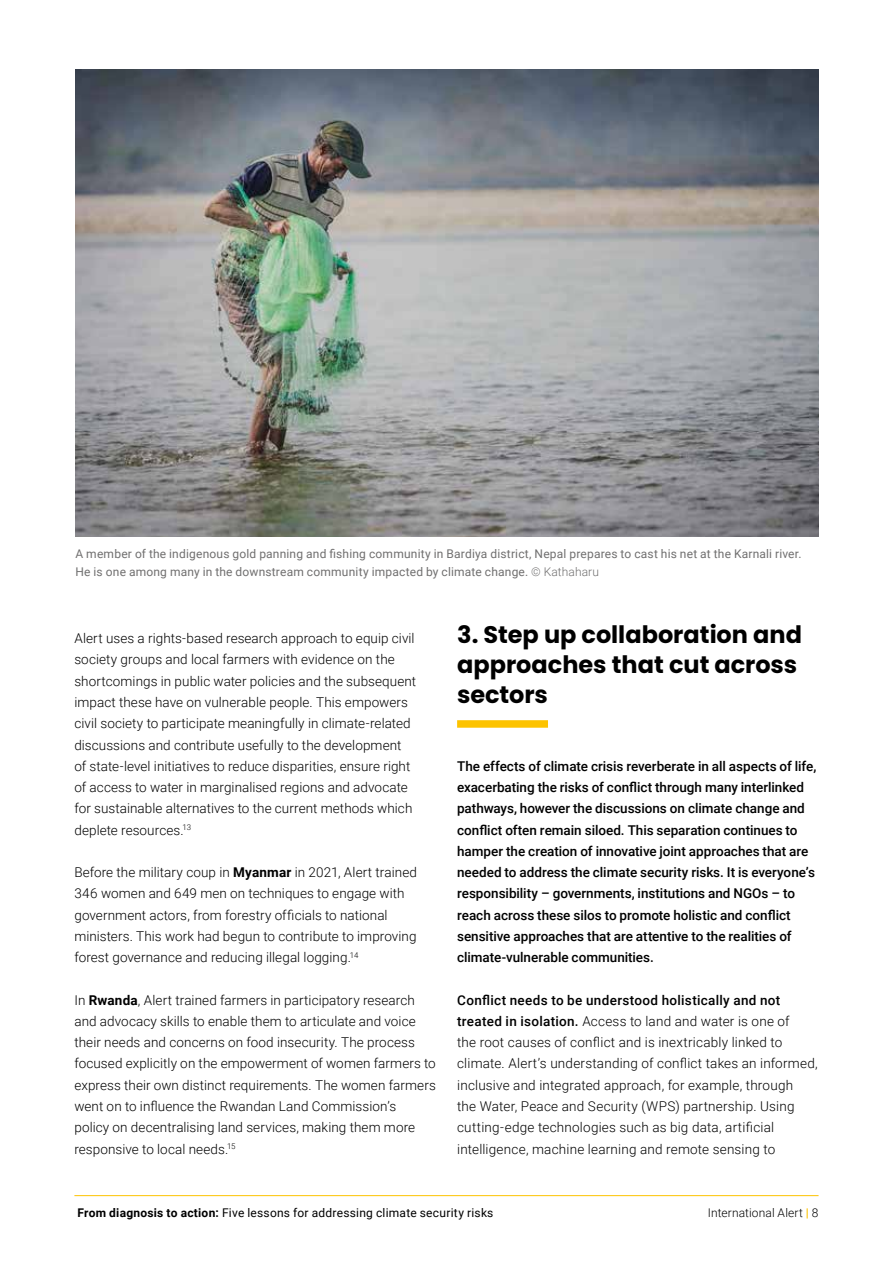
<style>
.page{position:relative;width:893px;height:1263px;background:#fff}
.page>*{position:absolute;margin:0;border:0;box-sizing:border-box;transform-origin:0 0}
.t1{font:700 24px/30px "Poppins";color:#000}
.t2{font:300 13.5px/21.3px "Roboto";letter-spacing:.005em;color:#000}
.t3{font:500 13.5px/21.3px "Roboto";letter-spacing:-.005em;color:#000}
.t4{font:12px/18px "Roboto";letter-spacing:.015em;color:#706f6f}
.t5{font:12px "Roboto";letter-spacing:.02em;color:#000}
.t6{font:300 12px "Roboto";letter-spacing:.01em;color:#000}
.s1{font-weight:300}
.s2{font-weight:700}
.s3{font-weight:500}
.s4{font-weight:700;color:#fdc300}
</style>
<div class="page">
<hr style="left:74px;top:1195px;width:745px;height:1px;background:#fdc300">
<div style="left:457px;top:720px;width:91px;height:8px;background:#fdc300"></div>
<img style="left:75px;top:69px;width:744px;height:468px">
<p class="t4" style="left:75px;top:544px;width:728px">A member of the indigenous gold panning and fishing community in Bardiya district, Nepal prepares to cast his net at the Karnali river.<br>He is one among many in the downstream community impacted by climate change. <span class="s1">© Kathaharu</span></p>
<p class="t2" style="left:74px;top:627px;width:343px">Alert uses a rights-based research approach to equip civil society groups and local farmers with evidence on the shortcomings in public water policies and the subsequent impact these have on vulnerable people. This empowers civil society to participate meaningfully in climate-related discussions and contribute usefully to the development of state-level initiatives to reduce disparities, ensure right of access to water in marginalised regions and advocate for sustainable alternatives to the current methods which deplete resources.<sup>13</sup></p>
<p class="t2" style="left:74px;top:861px;width:344px">Before the military coup in <span class="s2">Myanmar</span> in 2021, Alert trained 346 women and 649 men on techniques to engage with government actors, from forestry officials to national ministers. This work had begun to contribute to improving forest governance and reducing illegal logging.<sup>14</sup></p>
<p class="t2" style="left:74px;top:989px;width:363px">In <span class="s2">Rwanda</span>, Alert trained farmers in participatory research and advocacy skills to enable them to articulate and voice their needs and concerns on food insecurity. The process focused explicitly on the empowerment of women farmers to express their own distinct requirements. The women farmers went on to influence the Rwandan Land Commission’s<br>policy on decentralising land services, making them more responsive to local needs.<sup>15</sup></p>
<h1 class="t1" style="left:457px;top:620px;width:346px">3. Step up collaboration and approaches that cut across sectors</h1>
<p class="t3" style="left:457px;top:755px;width:361px">The effects of climate crisis reverberate in all aspects of life, exacerbating the risks of conflict through many interlinked pathways, however the discussions on climate change and conflict often remain siloed. This separation continues to hamper the creation of innovative joint approaches that are needed to address the climate security risks. It is everyone’s responsibility – governments, institutions and NGOs – to reach across these silos to promote holistic and conflict sensitive approaches that are attentive to the realities of climate-vulnerable communities.</p>
<p class="t2" style="left:457px;top:989px;width:362px"><span class="s3">Conflict needs to be understood holistically and not treated in isolation.</span> Access to land and water is one of<br>the root causes of conflict and is inextricably linked to climate. Alert’s understanding of conflict takes an informed, inclusive and integrated approach, for example, through<br>the Water, Peace and Security (WPS) partnership. Using cutting-edge technologies such as big data, artificial intelligence, machine learning and remote sensing to</p>
<p class="t5" style="left:77px;top:1204px;width:417px"><span class="s2">From diagnosis to action:</span> Five lessons for addressing climate security risks</p>
<p class="t6" style="left:708px;top:1204px;width:112px">International Alert <span class="s4">|</span> 8</p>
</div>
